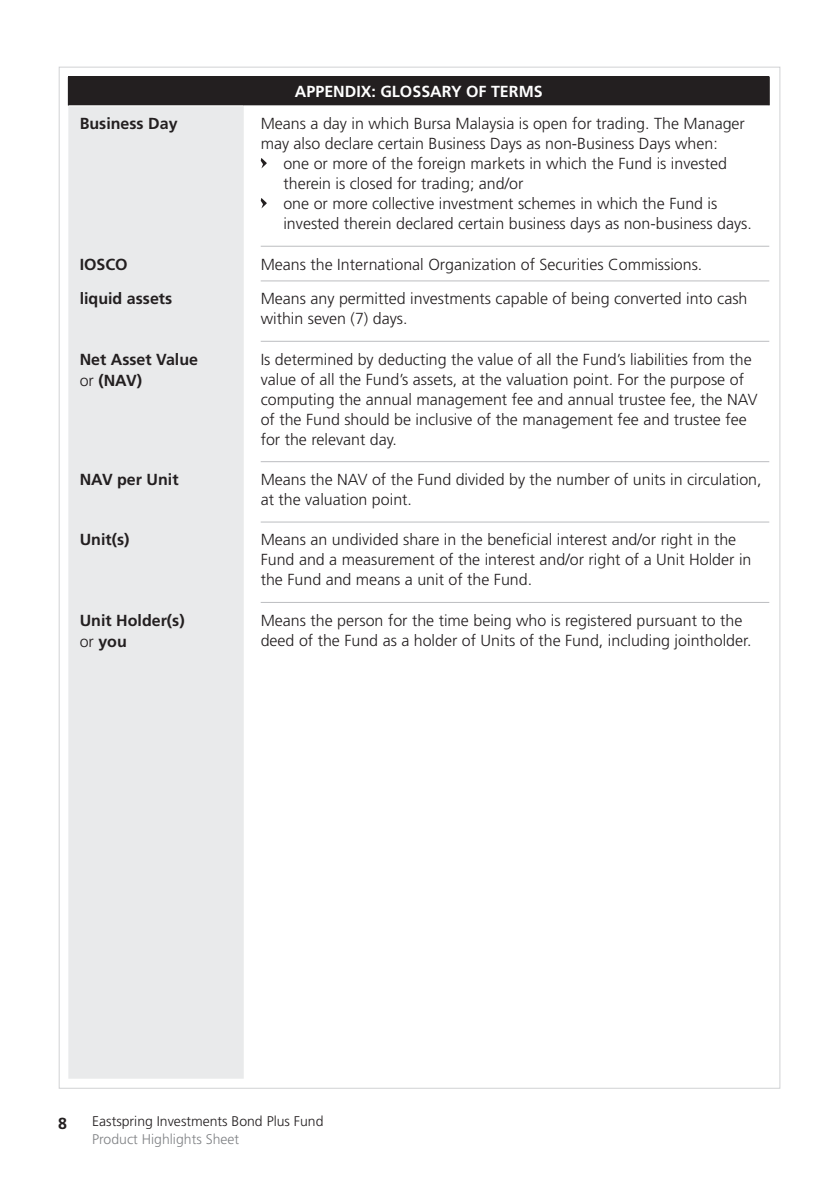
<style>
.page{position:relative;width:840px;height:1191px;background:#fff}
.page>*{position:absolute;margin:0;border:0;box-sizing:border-box;transform-origin:0 0}
.t1{font:300 16px/20px "Frutiger";color:#231f20}
.t2{font:700 16px/21px "Frutiger";color:#231f20}
.t3{font:700 16px "Frutiger";color:#fff}
.t4{font:300 14px "Frutiger";color:#231f20}
.t5{font:300 14px "Frutiger";color:#808285}
.s1{font-weight:300}
</style>
<div class="page">
<div style="left:68px;top:77px;width:700px;height:29px;background:#231f20"></div>
<div style="left:68px;top:106px;width:175px;height:972px;background:#e9eaeb"></div>
<hr style="left:260px;top:246px;width:508px;height:1px;background:#bcbdc0">
<hr style="left:260px;top:280px;width:508px;height:1px;background:#bcbdc0">
<hr style="left:260px;top:341px;width:508px;height:1px;background:#bcbdc0">
<hr style="left:260px;top:461px;width:508px;height:1px;background:#bcbdc0">
<hr style="left:68px;top:105px;width:175px;height:1px;background:#fff">
<hr style="left:243px;top:105px;width:526px;height:1px;background:#fff">
<hr style="left:260px;top:521px;width:508px;height:1px;background:#bcbdc0">
<hr style="left:260px;top:602px;width:508px;height:1px;background:#bcbdc0">
<hr style="left:68px;top:76px;width:175px;height:1px;background:#231f20">
<hr style="left:243px;top:76px;width:526px;height:1px;background:#231f20">
<svg style="left:768px;top:77px;width:1px;height:28px"></svg>
<svg style="left:260px;top:158px;width:7px;height:10px"></svg>
<svg style="left:260px;top:198px;width:7px;height:10px"></svg>
<p class="t3" style="left:295px;top:85px;width:249px">APPENDIX: GLOSSARY OF TERMS</p>
<p class="t2" style="left:80px;top:114px;width:99px">Business Day</p>
<p class="t1" style="left:260px;top:115px;width:485px">Means a day in which Bursa Malaysia is open for trading. The Manager may also declare certain Business Days as non-Business Days when:</p>
<p class="t1" style="left:283px;top:155px;width:469px">one or more of the foreign markets in which the Fund is invested therein is closed for trading; and/or<br>one or more collective investment schemes in which the Fund is invested therein declared certain business days as non-business days.</p>
<p class="t2" style="left:80px;top:255px;width:50px">IOSCO</p>
<p class="t1" style="left:260px;top:255px;width:443px">Means the International Organization of Securities Commissions.</p>
<p class="t2" style="left:80px;top:289px;width:94px">liquid assets</p>
<p class="t1" style="left:260px;top:290px;width:488px">Means any permitted investments capable of being converted into cash within seven (7) days.</p>
<p class="t2" style="left:80px;top:350px;width:120px">Net Asset Value <span class="s1">or</span> (NAV)</p>
<p class="t1" style="left:260px;top:350px;width:498px">Is determined by deducting the value of all the Fund’s liabilities from the value of all the Fund’s assets, at the valuation point. For the purpose of computing the annual management fee and annual trustee fee, the NAV of the Fund should be inclusive of the management fee and trustee fee for the relevant day.</p>
<p class="t2" style="left:80px;top:470px;width:100px">NAV per Unit</p>
<p class="t1" style="left:260px;top:471px;width:502px">Means the NAV of the Fund divided by the number of units in circulation, at the valuation point.</p>
<p class="t2" style="left:80px;top:530px;width:51px">Unit(s)</p>
<p class="t1" style="left:260px;top:531px;width:492px">Means an undivided share in the beneficial interest and/or right in the<br>Fund and a measurement of the interest and/or right of a Unit Holder in the Fund and means a unit of the Fund.</p>
<p class="t2" style="left:80px;top:611px;width:106px">Unit Holder(s) <span class="s1">or</span> you</p>
<p class="t1" style="left:260px;top:611px;width:492px">Means the person for the time being who is registered pursuant to the deed of the Fund as a holder of Units of the Fund, including jointholder.</p>
<p class="t2" style="left:58px;top:1114px;width:10px">8</p>
<p class="t4" style="left:92px;top:1115px;width:233px">Eastspring Investments Bond Plus Fund</p>
<p class="t5" style="left:92px;top:1133px;width:148px">Product Highlights Sheet</p>
</div>
